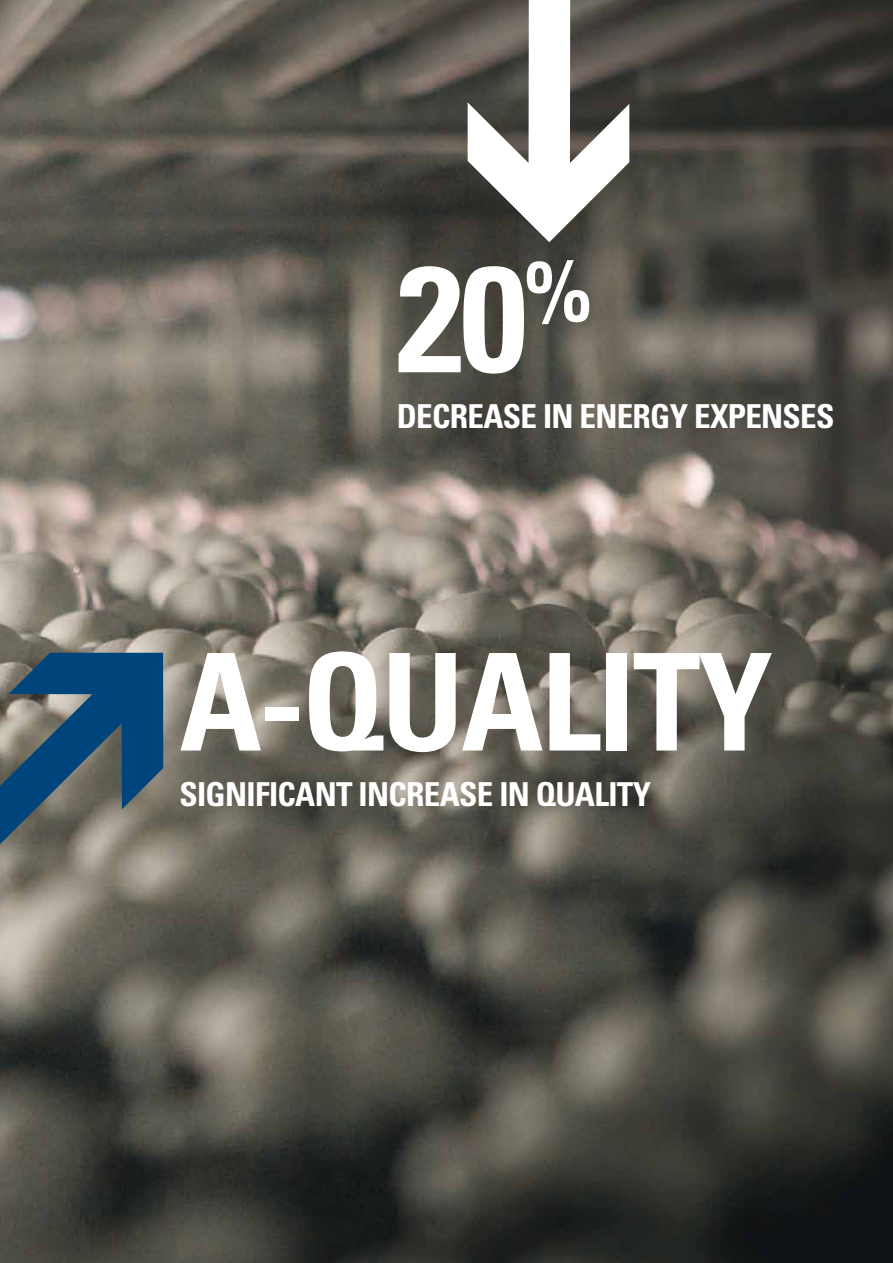
<style>
.page{position:relative;width:893px;height:1263px;background:#fff}
.page>*{position:absolute;margin:0;border:0;box-sizing:border-box;transform-origin:0 0}
.t1{font:700 condensed 150px "Univers LT Std";color:#fff}
.t2{font:700 condensed 135px "Univers LT Std";letter-spacing:-.02em;color:#fff}
.t3{font:700 condensed 33px "Univers LT Std";letter-spacing:-.02em;color:#fff}
</style>
<div class="page">
<img style="left:0;top:0;width:893px;height:1263px">
<svg style="left:0;top:653px;width:163px;height:191px;background:#3d5e75"></svg>
<svg style="left:468px;top:0;width:161px;height:242px"></svg>
<h1 class="t1" style="left:397px;top:227px;width:197px">20<sup>%</sup></h1>
<p class="t3" style="left:397px;top:396px;width:439px">DECREASE IN ENERGY EXPENSES</p>
<h2 class="t2" style="left:179px;top:620px;width:593px">A-QUALITY</h2>
<p class="t3" style="left:179px;top:774px;width:473px">SIGNIFICANT INCREASE IN QUALITY</p>
</div>
